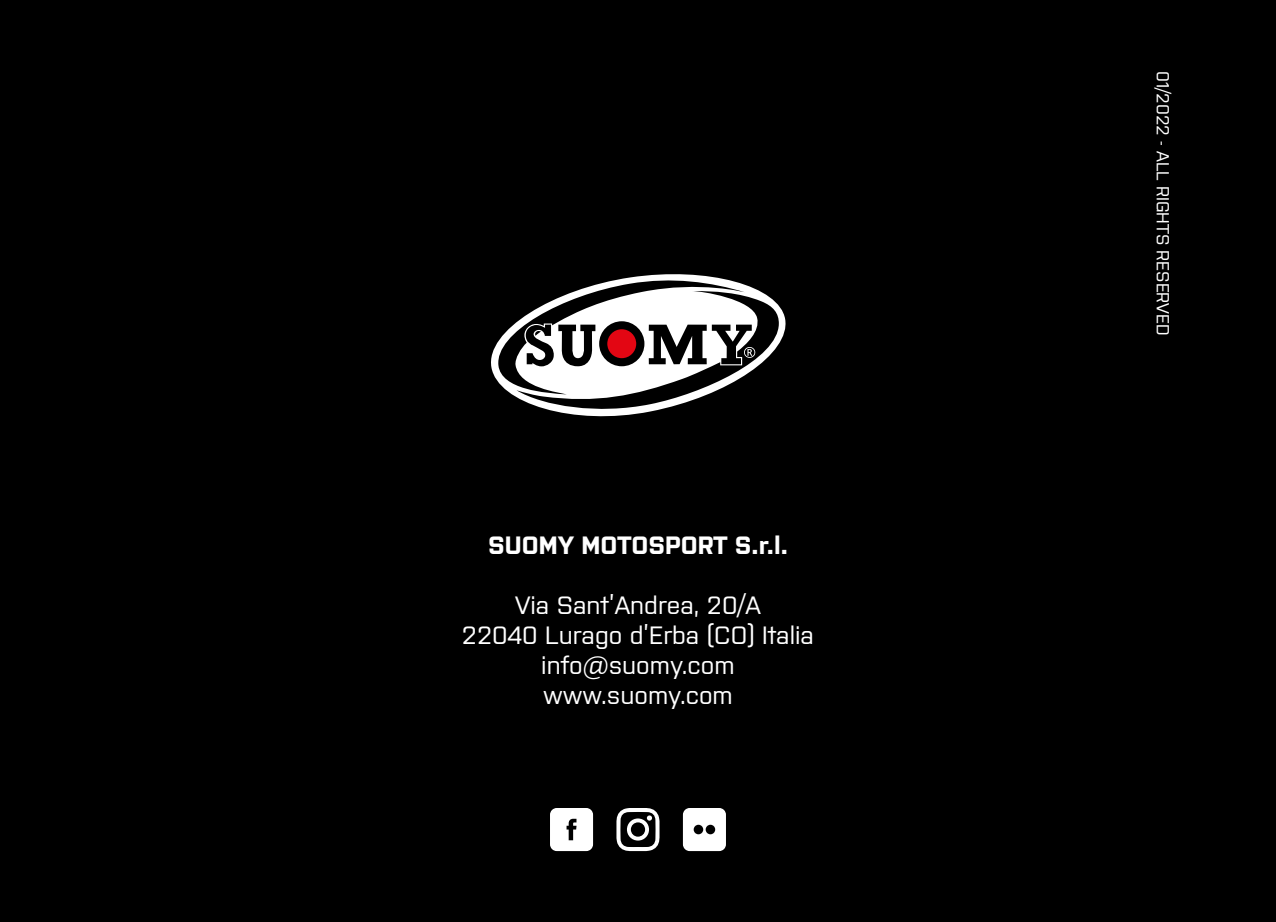
<style>
.page{position:relative;width:1276px;height:922px;background:#fff}
.page>*{position:absolute;margin:0;border:0;box-sizing:border-box;transform-origin:0 0}
.t1{font:25px/30px "Purista";color:#fff;text-align:center}
.t2{font:700 25px "Purista";color:#fff}
.t3{font:17.5px "Purista";color:#fff}
</style>
<div class="page">
<div style="left:0;top:0;width:1276px;height:921px;background:#000"></div>
<svg style="left:491px;top:274px;width:295px;height:143px"></svg>
<svg style="left:495px;top:276px;width:284px;height:138px"></svg>
<svg style="left:616px;top:808px;width:43px;height:42px"></svg>
<svg style="left:550px;top:808px;width:43px;height:42px;background:#e9e9e9"></svg>
<svg style="left:683px;top:808px;width:43px;height:42px;background:#e6e6e6"></svg>
<p class="t2" style="left:488px;top:531px;width:301px">SUOMY MOTOSPORT S.r.l.</p>
<p class="t1" style="left:462px;top:590px;width:353px">Via Sant’Andrea, 20/A<br>22040 Lurago d’Erba (CO) Italia info@suomy.com www.suomy.com</p>
<p class="t3" style="left:1173px;top:71px;width:266px;rotate:90deg">01/2022 - ALL RIGHTS RESERVED</p>
</div>
